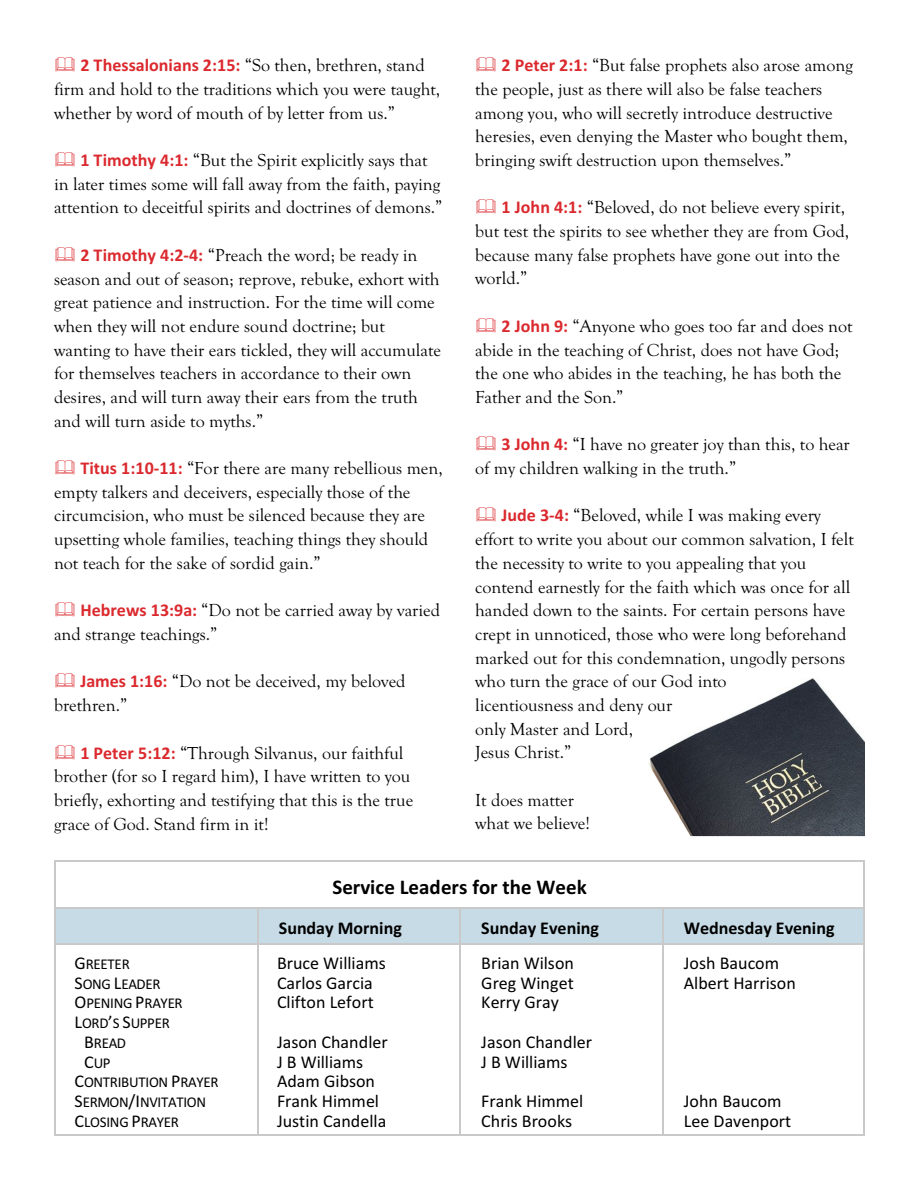
<style>
.page{position:relative;width:918px;height:1188px;background:#fff}
.page>*{position:absolute;margin:0;border:0;box-sizing:border-box;transform-origin:0 0}
.t1{font:700 21px "Calibri";color:#000}
.t2{font:18px/23.7px "Goudy Old Style T";color:#000}
.t3{font:18px/19.6px "Calibri";color:#000}
.t4{font:700 18px "Calibri";color:#000}
.t5{font:15px "Calibri";letter-spacing:-.025em;color:#000}
.s1{font-family:"Calibri";font-weight:700;color:#db292e}
.s2{font-size:18px}
</style>
<div class="page">
<hr style="left:55px;top:860px;width:1px;height:48px;background:#c9c9c9">
<hr style="left:863px;top:860px;width:2px;height:48px;background:#c9c9c9">
<hr style="left:55px;top:860px;width:810px;height:2px;background:#c9c9c9">
<hr style="left:55px;top:908px;width:1px;height:35px;background:#c9c9c9">
<div style="left:56px;top:908px;width:201px;height:35px;background:#c7dbe6"></div>
<hr style="left:56px;top:908px;width:201px;height:1px;background:#c9c9c9">
<div style="left:257px;top:908px;width:203px;height:35px;background:#c7dbe6"></div>
<hr style="left:257px;top:908px;width:1px;height:35px;background:#c9c9c9">
<hr style="left:257px;top:908px;width:203px;height:1px;background:#c9c9c9">
<div style="left:460px;top:908px;width:202px;height:35px;background:#c7dbe6"></div>
<hr style="left:460px;top:908px;width:1px;height:35px;background:#c9c9c9">
<hr style="left:460px;top:908px;width:202px;height:1px;background:#c9c9c9">
<hr style="left:863px;top:908px;width:2px;height:35px;background:#c9c9c9">
<div style="left:662px;top:908px;width:201px;height:35px;background:#c7dbe6"></div>
<hr style="left:662px;top:908px;width:1px;height:35px;background:#c9c9c9">
<hr style="left:662px;top:908px;width:201px;height:1px;background:#c9c9c9">
<hr style="left:55px;top:943px;width:1px;height:193px;background:#c9c9c9">
<hr style="left:55px;top:1135px;width:202px;height:1px;background:#c9c9c9">
<hr style="left:56px;top:943px;width:201px;height:1px;background:#c9c9c9">
<hr style="left:257px;top:1135px;width:203px;height:1px;background:#c9c9c9">
<hr style="left:257px;top:943px;width:1px;height:191px;background:#c9c9c9">
<hr style="left:257px;top:943px;width:203px;height:1px;background:#c9c9c9">
<hr style="left:460px;top:1135px;width:202px;height:1px;background:#c9c9c9">
<hr style="left:460px;top:943px;width:1px;height:191px;background:#c9c9c9">
<hr style="left:460px;top:943px;width:202px;height:1px;background:#c9c9c9">
<hr style="left:863px;top:943px;width:2px;height:193px;background:#c9c9c9">
<hr style="left:662px;top:1135px;width:203px;height:1px;background:#c9c9c9">
<hr style="left:662px;top:943px;width:1px;height:191px;background:#c9c9c9">
<hr style="left:662px;top:943px;width:201px;height:1px;background:#c9c9c9">
<img style="left:648px;top:678px;width:216px;height:159px">
<p class="t2" style="left:54px;top:53px;width:388px;text-indent:26px"><span class="s1">2 Thessalonians 2:15:</span> “So then, brethren, stand firm and hold to the traditions which you were taught, whether by word of mouth of by letter from us.”</p>
<p class="t2" style="left:54px;top:148px;width:390px;text-indent:26px"><span class="s1">1 Timothy 4:1:</span> “But the Spirit explicitly says that in later times some will fall away from the faith, paying attention to deceitful spirits and doctrines of demons.”</p>
<p class="t2" style="left:54px;top:243px;width:389px;text-indent:26px"><span class="s1">2 Timothy 4:2-4:</span> “Preach the word; be ready in season and out of season; reprove, rebuke, exhort with great patience and instruction. For the time will come when they will not endure sound doctrine; but wanting to have their ears tickled, they will accumulate for themselves teachers in accordance to their own desires, and will turn away their ears from the truth and will turn aside to myths.”</p>
<p class="t2" style="left:54px;top:456px;width:390px;text-indent:26px"><span class="s1">Titus 1:10-11:</span> “For there are many rebellious men, empty talkers and deceivers, especially those of the circumcision, who must be silenced because they are upsetting whole families, teaching things they should not teach for the sake of sordid gain.”</p>
<p class="t2" style="left:54px;top:598px;width:388px;text-indent:26px"><span class="s1">Hebrews 13:9a:</span> “Do not be carried away by varied and strange teachings.”</p>
<p class="t2" style="left:54px;top:670px;width:353px;text-indent:26px"><span class="s1">James 1:16:</span> “Do not be deceived, my beloved brethren.”</p>
<p class="t2" style="left:54px;top:741px;width:361px;text-indent:26px"><span class="s1">1 Peter 5:12:</span> “Through Silvanus, our faithful brother (for so I regard him), I have written to you briefly, exhorting and testifying that this is the true grace of God. Stand firm in it!</p>
<p class="t2" style="left:475px;top:53px;width:379px;text-indent:26px"><span class="s1">2 Peter 2:1:</span> “But false prophets also arose among the people, just as there will also be false teachers among you, who will secretly introduce destructive heresies, even denying the Master who bought them, bringing swift destruction upon themselves.”</p>
<p class="t2" style="left:475px;top:196px;width:375px;text-indent:26px"><span class="s1">1 John 4:1:</span> “Beloved, do not believe every spirit, but test the spirits to see whether they are from God, because many false prophets have gone out into the world.”</p>
<p class="t2" style="left:475px;top:314px;width:379px;text-indent:26px"><span class="s1">2 John 9:</span> “Anyone who goes too far and does not abide in the teaching of Christ, does not have God; the one who abides in the teaching, he has both the Father and the Son.”</p>
<p class="t2" style="left:475px;top:433px;width:376px;text-indent:26px"><span class="s1">3 John 4:</span> “I have no greater joy than this, to hear of my children walking in the truth.”</p>
<p class="t2" style="left:475px;top:504px;width:380px;text-indent:26px"><span class="s1">Jude 3-4:</span> “Beloved, while I was making every effort to write you about our common salvation, I felt the necessity to write to you appealing that you contend earnestly for the faith which was once for all handed down to the saints. For certain persons have crept in unnoticed, those who were long beforehand marked out for this condemnation, ungodly persons who turn the grace of our God into<br>licentiousness and deny our<br>only Master and Lord,<br>Jesus Christ.”</p>
<p class="t2" style="left:475px;top:788px;width:116px">It does matter what we believe!</p>
<p class="t5" style="left:75px;top:958px;width:57px"><span class="s2">G</span>REETER</p>
<p class="t5" style="left:75px;top:977px;width:88px"><span class="s2">S</span>ONG <span class="s2">L</span>EADER</p>
<p class="t5" style="left:75px;top:997px;width:110px"><span class="s2">O</span>PENING <span class="s2">P</span>RAYER</p>
<p class="t5" style="left:75px;top:1017px;width:97px"><span class="s2">L</span>ORD<span class="s2">’</span>S <span class="s2">S</span>UPPER</p>
<p class="t5" style="left:84px;top:1037px;width:43px"><span class="s2">B</span>READ</p>
<p class="t5" style="left:84px;top:1056px;width:28px"><span class="s2">C</span>UP</p>
<p class="t5" style="left:75px;top:1076px;width:146px"><span class="s2">C</span>ONTRIBUTION <span class="s2">P</span>RAYER</p>
<p class="t5" style="left:75px;top:1096px;width:133px"><span class="s2">S</span>ERMON<span class="s2">/I</span>NVITATION</p>
<p class="t5" style="left:75px;top:1115px;width:106px"><span class="s2">C</span>LOSING <span class="s2">P</span>RAYER</p>
<p class="t1" style="left:332px;top:878px;width:256px">Service Leaders for the Week</p>
<p class="t4" style="left:279px;top:920px;width:125px">Sunday Morning</p>
<p class="t4" style="left:481px;top:920px;width:119px">Sunday Evening</p>
<p class="t4" style="left:684px;top:920px;width:152px">Wednesday Evening</p>
<p class="t3" style="left:277px;top:955px;width:110px">Bruce Williams<br>Carlos Garcia<br>Clifton Lefort</p>
<p class="t3" style="left:277px;top:1033px;width:112px">Jason Chandler<br>J B Williams<br>Adam Gibson<br>Frank Himmel<br>Justin Candella</p>
<p class="t3" style="left:481px;top:955px;width:94px;text-align:justify">Brian Wilson Greg Winget Kerry Gray</p>
<p class="t3" style="left:481px;top:1033px;width:112px">Jason Chandler<br>J B Williams</p>
<p class="t3" style="left:481px;top:1093px;width:104px">Frank Himmel<br>Chris Brooks</p>
<p class="t3" style="left:684px;top:955px;width:114px">Josh Baucom<br>Albert Harrison</p>
<p class="t3" style="left:684px;top:1093px;width:109px">John Baucom<br>Lee Davenport</p>
</div>
